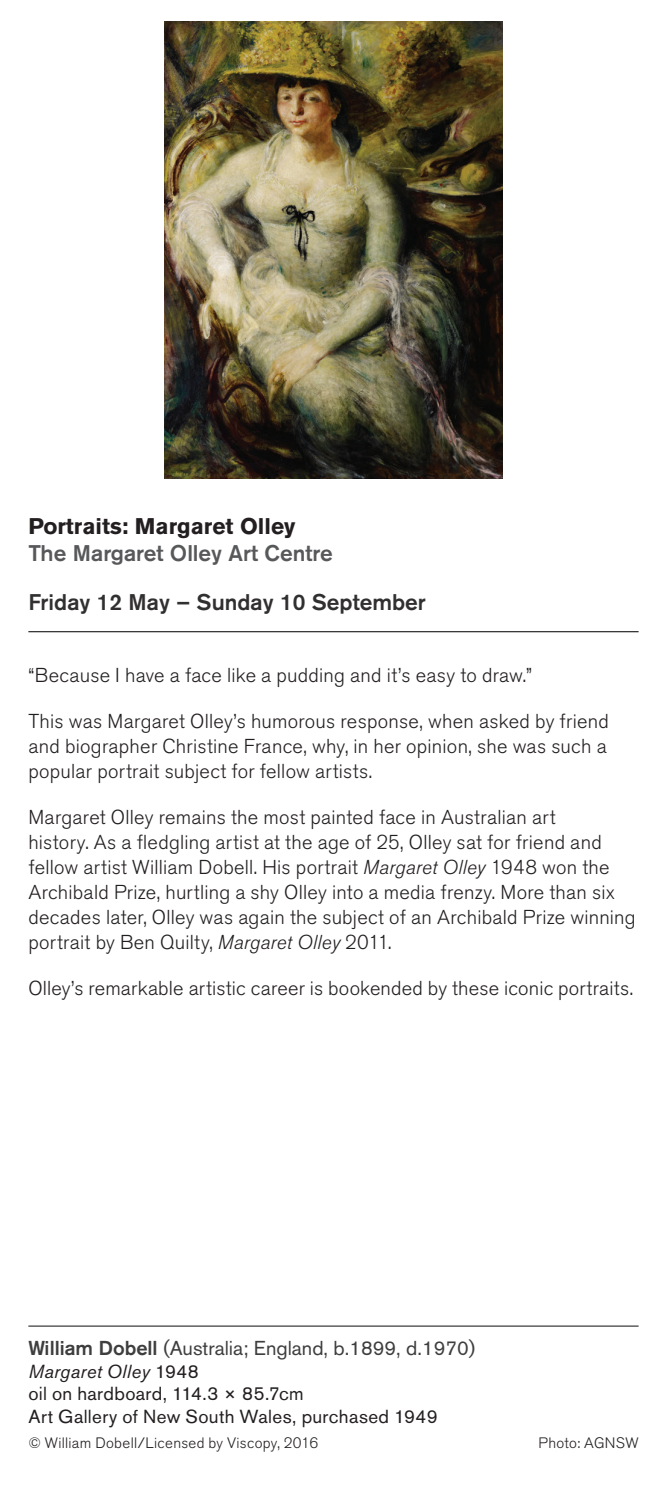
<style>
.page{position:relative;width:667px;height:1489px;background:#fff}
.page>*{position:absolute;margin:0;border:0;box-sizing:border-box;transform-origin:0 0}
.date{font:500 22.5px "Akzidenz Grotesk BQ";color:#312f30}
.gallery{font:500 22.5px "Akzidenz Grotesk BQ";color:#57585a}
.exhibit{font:700 22.5px "Akzidenz Grotesk BQ";color:#231f20}
.body{font:300 20px/25px "Akzidenz Grotesk BQ";letter-spacing:.015em;color:#231f20;text-align:justify}
.artist{font:20px "Akzidenz Grotesk BQ";color:#3e3e3f}
.details{font:18.75px "Akzidenz Grotesk BQ";letter-spacing:.02em;color:#231f20}
.details-2{font:italic 18.75px "Akzidenz Grotesk BQ";letter-spacing:.015em;color:#231f20}
.acknowledgement{font:300 15px "Akzidenz Grotesk BQ";letter-spacing:.02em;color:#231f20}
.s1{font-style:italic}
.s2{font-weight:500}
.s3{font-style:normal}
</style>
<div class="page">
<hr style="left:28px;top:1325px;width:610px;height:1px;background:#3e3e3f">
<hr style="left:28px;top:631px;width:610px;height:1px;background:#312f30">
<img style="left:165px;top:21px;width:336px;height:457px">
<p class="exhibit" style="left:28px;top:513px;width:268px">Portraits: Margaret Olley</p>
<p class="gallery" style="left:28px;top:540px;width:305px">The Margaret Olley Art Centre</p>
<p class="date" style="left:28px;top:588px;width:399px">Friday 12 May – Sunday 10 September</p>
<p class="body" style="left:28px;top:662px;width:504px">“Because I have a face like a pudding and it’s easy to draw.”</p>
<p class="body" style="left:28px;top:708px;width:581px">This was Margaret Olley’s humorous response, when asked by friend and biographer Christine France, why, in her opinion, she was such a popular portrait subject for fellow artists.</p>
<p class="body" style="left:28px;top:805px;width:608px;text-align:left">Margaret Olley remains the most painted face in Australian art<br>history. As a fledgling artist at the age of 25, Olley sat for friend and fellow artist William Dobell. His portrait <span class="s1">Margaret Olley</span> 1948 won the Archibald Prize, hurtling a shy Olley into a media frenzy. More than six decades later, Olley was again the subject of an Archibald Prize winning portrait by Ben Quilty, <span class="s1">Margaret Olley</span> 2011.</p>
<p class="body" style="left:28px;top:976px;width:605px">Olley’s remarkable artistic career is bookended by these iconic portraits.</p>
<p class="artist" style="left:28px;top:1336px;width:448px"><span class="s2">William Dobell</span> (Australia; England, b.1899, d.1970)</p>
<p class="details-2" style="left:28px;top:1359px;width:172px">Margaret Olley <span class="s3">1948</span></p>
<p class="details" style="left:28px;top:1382px;width:276px">oil on hardboard, 114.3 × 85.7cm</p>
<p class="details" style="left:28px;top:1404px;width:410px">Art Gallery of New South Wales, purchased 1949</p>
<p class="acknowledgement" style="left:28px;top:1433px;width:291px">© William Dobell/Licensed by Viscopy, 2016</p>
<p class="acknowledgement" style="left:538px;top:1433px;width:101px">Photo: AGNSW</p>
</div>
